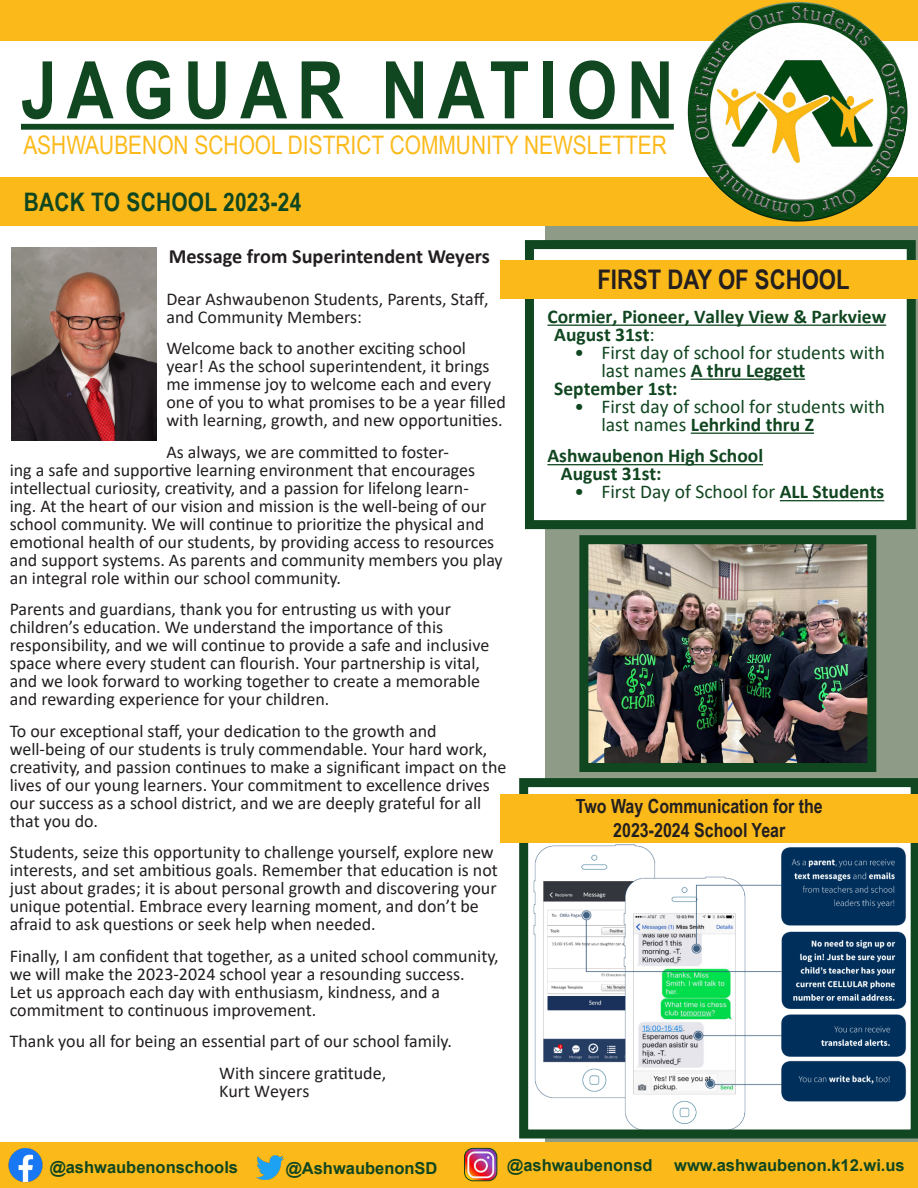
<style>
.page{position:relative;width:918px;height:1188px;background:#fff}
.page>*{position:absolute;margin:0;border:0;box-sizing:border-box;transform-origin:0 0}
.t1{font:700 79.5px "Arial Narrow";letter-spacing:.12em;color:#104620}
.t2{font:700 27px "Arial Narrow";color:#231f20}
.t3{font:25.5px "Arial Narrow";color:#fcba1a}
.t4{font:700 25.5px "Arial Narrow";letter-spacing:.01em;color:#104620}
.t5{font:700 20.25px "Calibri";color:#231f20}
.t6{font:19.5px/18px "Calibri";color:#104620}
.t7{font:700 19.5px "Calibri";color:#104620}
.t8{font:700 19.5px "Arial Narrow";color:#231f20}
.t9{font:18px/18px "Calibri";color:#231f20}
.t10{font:700 16.5px "Arial";color:#104620}
.s1{font-weight:400}
.s2{font-weight:700}
</style>
<div class="page">
<div style="left:545px;top:226px;width:373px;height:916px;background:#8e9c87"></div>
<div style="left:529px;top:245px;width:382px;height:280px;background:#fff"></div>
<hr style="left:547px;top:325px;width:339px;height:1px;background:#104620">
<hr style="left:691px;top:379px;width:114px;height:1px;background:#104620">
<hr style="left:691px;top:433px;width:123px;height:1px;background:#104620">
<hr style="left:547px;top:464px;width:216px;height:1px;background:#104620">
<hr style="left:780px;top:500px;width:104px;height:1px;background:#104620">
<div style="left:525px;top:240px;width:391px;height:289px;border:9px solid #104620"></div>
<div style="left:0;top:0;width:918px;height:40px;background:#fcba1a"></div>
<div style="left:0;top:178px;width:918px;height:48px;background:#fcba1a"></div>
<img style="left:615px;top:1px;width:303px;height:259px">
<img style="left:12px;top:248px;width:145px;height:193px">
<div style="left:0;top:1143px;width:918px;height:45px;background:#fcba1a"></div>
<div style="left:21px;top:124px;width:653px;height:6px;background:#104620"></div>
<img style="left:464px;top:1148px;width:33px;height:33px">
<div style="left:464px;top:1148px;width:33px;height:33px;border:1px solid #104620;border-radius:9px"></div>
<img style="left:8px;top:1147px;width:35px;height:36px">
<img style="left:256px;top:1156px;width:28px;height:23px">
<svg style="left:519px;top:778px;width:399px;height:360px;background:#9cb1b5"></svg>
<div style="left:501px;top:260px;width:417px;height:39px;background:#fcba1a"></div>
<img style="left:589px;top:545px;width:277px;height:217px">
<div style="left:579px;top:535px;width:297px;height:237px;border:9px solid #104620"></div>
<div style="left:501px;top:794px;width:417px;height:48px;background:#fcba1a"></div>
<p class="t1" style="left:21px;top:30px;width:654px">JAGUAR NATION</p>
<p class="t3" style="left:23px;top:127px;width:645px">ASHWAUBENON SCHOOL DISTRICT COMMUNITY NEWSLETTER</p>
<p class="t4" style="left:24px;top:183px;width:279px">BACK TO SCHOOL 2023-24</p>
<p class="t5" style="left:169px;top:242px;width:323px">Message from Superintendent Weyers</p>
<p class="t9" style="left:166px;top:289px;width:324px">Dear Ashwaubenon Students, Parents, Staff, and Community Members:</p>
<p class="t9" style="left:166px;top:339px;width:341px">Welcome back to another exciting school year! As the school superintendent, it brings me immense joy to welcome each and every one of you to what promises to be a year filled with learning, growth, and new opportunities.</p>
<p class="t9" style="left:10px;top:442px;width:495px;text-indent:157px">As always, we are committed to foster-<br>ing a safe and supportive learning environment that encourages intellectual curiosity, creativity, and a passion for lifelong learn-<br>ing. At the heart of our vision and mission is the well-being of our school community. We will continue to prioritize the physical and emotional health of our students, by providing access to resources and support systems. As parents and community members you play an integral role within our school community.</p>
<p class="t9" style="left:10px;top:600px;width:481px">Parents and guardians, thank you for entrusting us with your children’s education. We understand the importance of this responsibility, and we will continue to provide a safe and inclusive space where every student can flourish. Your partnership is vital, and we look forward to working together to create a memorable and rewarding experience for your children.</p>
<p class="t9" style="left:10px;top:721px;width:498px">To our exceptional staff, your dedication to the growth and well-being of our students is truly commendable. Your hard work, creativity, and passion continues to make a significant impact on the lives of our young learners. Your commitment to excellence drives our success as a school district, and we are deeply grateful for all that you do.</p>
<p class="t9" style="left:10px;top:843px;width:490px">Students, seize this opportunity to challenge yourself, explore new interests, and set ambitious goals. Remember that education is not just about grades; it is about personal growth and discovering your unique potential. Embrace every learning moment, and don’t be afraid to ask questions or seek help when needed.</p>
<p class="t9" style="left:10px;top:946px;width:491px">Finally, I am confident that together, as a united school community, we will make the 2023-2024 school year a resounding success.<br>Let us approach each day with enthusiasm, kindness, and a commitment to continuous improvement.</p>
<p class="t9" style="left:10px;top:1032px;width:444px">Thank you all for being an essential part of our school family.</p>
<p class="t9" style="left:219px;top:1063px;width:169px">With sincere gratitude,</p>
<p class="t9" style="left:219px;top:1081px;width:92px">Kurt Weyers</p>
<p class="t2" style="left:597px;top:259px;width:254px">FIRST DAY OF SCHOOL</p>
<p class="t7" style="left:547px;top:303px;width:340px">Cormier, Pioneer, Valley View &amp; Parkview</p>
<p class="t7" style="left:554px;top:321px;width:102px">August 31st<span class="s1">:</span></p>
<p class="t6" style="left:601px;top:343px;width:285px;text-indent:-27px">• First day of school for students with last names <span class="s2">A thru Leggett</span></p>
<p class="t7" style="left:554px;top:375px;width:125px">September 1st:</p>
<p class="t6" style="left:601px;top:397px;width:285px;text-indent:-27px">• First day of school for students with last names <span class="s2">Lehrkind thru Z</span></p>
<p class="t7" style="left:547px;top:442px;width:217px">Ashwaubenon High School</p>
<p class="t7" style="left:561px;top:460px;width:102px">August 31st:</p>
<p class="t6" style="left:574px;top:483px;width:311px">• First Day of School for <span class="s2">ALL Students</span></p>
<p class="t8" style="left:576px;top:792px;width:249px">Two Way Communication for the</p>
<p class="t8" style="left:613px;top:815px;width:174px">2023-2024 School Year</p>
<p class="t10" style="left:50px;top:1155px;width:190px">@ashwaubenonschools</p>
<p class="t10" style="left:286px;top:1157px;width:153px">@AshwaubenonSD</p>
<p class="t10" style="left:507px;top:1154px;width:147px">@ashwaubenonsd</p>
<p class="t10" style="left:674px;top:1154px;width:232px">www.ashwaubenon.k12.wi.us</p>
</div>
